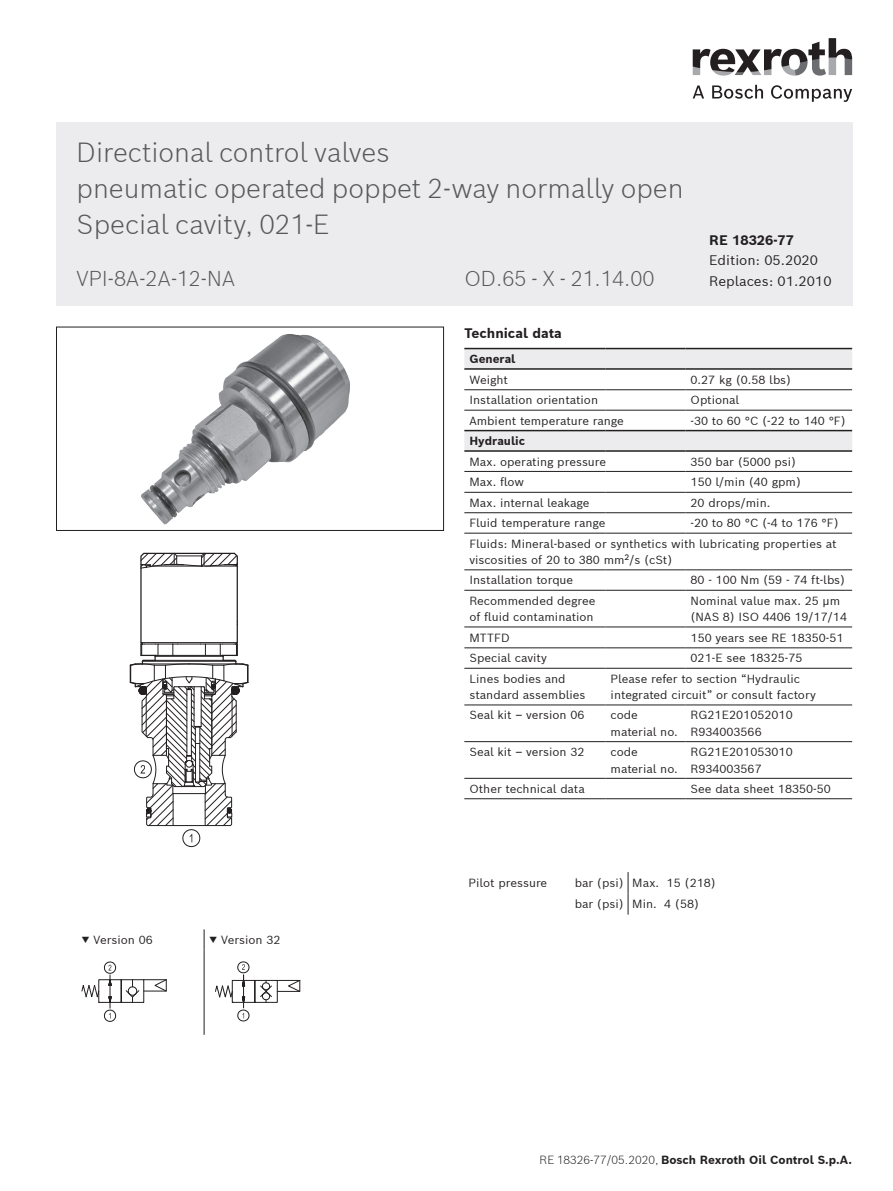
<style>
.page{position:relative;width:893px;height:1191px;background:#fff}
.page>*{position:absolute;margin:0;border:0;box-sizing:border-box;transform-origin:0 0}
._01_2_Titel-Headline{font:300 27px "Bosch Sans";color:#57585a}
._01_2_Titel-Headline-2{font:300 21px "Bosch Sans";color:#57585a}
._04_1_Body_text_9pt{font:13.5px "Bosch Sans";color:#231f20}
._03_1_Subheadline_sp{font:700 13.5px "Bosch Sans";color:#231f20}
._04_1_Body_text_9pt-2{font:700 13.5px "Bosch Sans";color:#231f20}
._07_2_Table_7_7pt_le{font:11.55px/16.4px "Bosch Sans";color:#231f20}
._07_1_Table_Head_7_7{font:700 11.55px "Bosch Sans";color:#231f20}
.Technical_data{font:11.55px "Bosch Sans";color:#231f20}
._07_3_Table_7_7pt_le{font:11.55px "Bosch Sans";color:#231f20}
.s1{font-weight:300}
</style>
<div class="page">
<div style="left:56px;top:122px;width:796px;height:184px;background:#ececee"></div>
<svg style="left:693px;top:85px;width:11px;height:13px"></svg>
<svg style="left:712px;top:85px;width:51px;height:14px"></svg>
<svg style="left:771px;top:85px;width:81px;height:17px"></svg>
<svg style="left:693px;top:38px;width:159px;height:38px"></svg>
<svg style="left:464px;top:349px;width:388px;height:101px"></svg>
<hr style="left:464px;top:741px;width:141px;height:1px;background:#231f20">
<hr style="left:605px;top:741px;width:80px;height:1px;background:#231f20">
<hr style="left:685px;top:741px;width:167px;height:1px;background:#231f20">
<hr style="left:464px;top:668px;width:141px;height:1px;background:#231f20">
<hr style="left:464px;top:704px;width:141px;height:1px;background:#231f20">
<hr style="left:464px;top:389px;width:141px;height:1px;background:#231f20">
<hr style="left:605px;top:389px;width:80px;height:1px;background:#231f20">
<hr style="left:685px;top:389px;width:167px;height:1px;background:#231f20">
<hr style="left:464px;top:410px;width:141px;height:1px;background:#231f20">
<hr style="left:605px;top:410px;width:80px;height:1px;background:#231f20">
<hr style="left:685px;top:410px;width:167px;height:1px;background:#231f20">
<hr style="left:464px;top:471px;width:141px;height:1px;background:#231f20">
<hr style="left:605px;top:471px;width:80px;height:1px;background:#231f20">
<hr style="left:685px;top:471px;width:167px;height:1px;background:#231f20">
<hr style="left:464px;top:492px;width:141px;height:1px;background:#231f20">
<hr style="left:605px;top:492px;width:80px;height:1px;background:#231f20">
<hr style="left:685px;top:492px;width:167px;height:1px;background:#231f20">
<hr style="left:464px;top:512px;width:141px;height:1px;background:#231f20">
<hr style="left:605px;top:512px;width:80px;height:1px;background:#231f20">
<hr style="left:685px;top:512px;width:167px;height:1px;background:#231f20">
<hr style="left:464px;top:533px;width:141px;height:1px;background:#231f20">
<hr style="left:605px;top:533px;width:80px;height:1px;background:#231f20">
<hr style="left:685px;top:533px;width:167px;height:1px;background:#231f20">
<hr style="left:464px;top:569px;width:141px;height:1px;background:#231f20">
<hr style="left:605px;top:569px;width:80px;height:1px;background:#231f20">
<hr style="left:685px;top:569px;width:167px;height:1px;background:#231f20">
<hr style="left:464px;top:590px;width:141px;height:1px;background:#231f20">
<hr style="left:605px;top:590px;width:80px;height:1px;background:#231f20">
<hr style="left:685px;top:590px;width:167px;height:1px;background:#231f20">
<hr style="left:464px;top:626px;width:141px;height:1px;background:#231f20">
<hr style="left:464px;top:647px;width:141px;height:1px;background:#231f20">
<hr style="left:605px;top:626px;width:80px;height:1px;background:#231f20">
<hr style="left:605px;top:647px;width:80px;height:1px;background:#231f20">
<hr style="left:685px;top:626px;width:167px;height:1px;background:#231f20">
<hr style="left:685px;top:647px;width:167px;height:1px;background:#231f20">
<hr style="left:464px;top:778px;width:141px;height:1px;background:#231f20">
<hr style="left:605px;top:778px;width:80px;height:1px;background:#231f20">
<hr style="left:685px;top:778px;width:167px;height:1px;background:#231f20">
<hr style="left:464px;top:348px;width:141px;height:1px;background:#231f20">
<hr style="left:605px;top:348px;width:80px;height:1px;background:#231f20">
<hr style="left:685px;top:348px;width:167px;height:1px;background:#231f20">
<hr style="left:464px;top:368px;width:141px;height:2px;background:#231f20">
<hr style="left:605px;top:368px;width:80px;height:2px;background:#231f20">
<hr style="left:685px;top:368px;width:167px;height:2px;background:#231f20">
<hr style="left:464px;top:430px;width:141px;height:1px;background:#231f20">
<hr style="left:605px;top:430px;width:80px;height:1px;background:#231f20">
<hr style="left:685px;top:430px;width:167px;height:1px;background:#231f20">
<hr style="left:464px;top:450px;width:141px;height:2px;background:#231f20">
<hr style="left:605px;top:450px;width:80px;height:2px;background:#231f20">
<hr style="left:685px;top:450px;width:167px;height:2px;background:#231f20">
<hr style="left:605px;top:668px;width:80px;height:1px;background:#231f20">
<hr style="left:685px;top:668px;width:167px;height:1px;background:#231f20">
<hr style="left:605px;top:704px;width:80px;height:1px;background:#231f20">
<hr style="left:685px;top:704px;width:167px;height:1px;background:#231f20">
<hr style="left:464px;top:798px;width:141px;height:1px;background:#231f20">
<hr style="left:605px;top:798px;width:80px;height:1px;background:#231f20">
<hr style="left:685px;top:798px;width:167px;height:1px;background:#231f20">
<img style="left:56px;top:327px;width:388px;height:204px">
<svg style="left:204px;top:929px;width:1px;height:20px"></svg>
<hr style="left:204px;top:949px;width:1px;height:85px;background:#231f20">
<svg style="left:82px;top:961px;width:85px;height:61px"></svg>
<svg style="left:215px;top:961px;width:86px;height:61px"></svg>
<svg style="left:628px;top:872px;width:1px;height:42px"></svg>
<svg style="left:129px;top:552px;width:120px;height:296px"></svg>
<p class="_01_2_Titel-Headline" style="left:77px;top:134px;width:315px">Directional control valves</p>
<p class="_01_2_Titel-Headline" style="left:77px;top:170px;width:609px">pneumatic operated poppet 2-way normally open</p>
<p class="_01_2_Titel-Headline" style="left:77px;top:206px;width:255px">Special cavity, 021-E</p>
<p class="_04_1_Body_text_9pt-2" style="left:709px;top:231px;width:86px">RE 18326-77</p>
<p class="_04_1_Body_text_9pt" style="left:709px;top:251px;width:110px">Edition: 05.2020</p>
<p class="_01_2_Titel-Headline-2" style="left:77px;top:264px;width:160px">VPI-8A-2A-12-NA</p>
<p class="_01_2_Titel-Headline-2" style="left:464px;top:264px;width:192px">OD.65 - X - 21.14.00</p>
<p class="_04_1_Body_text_9pt" style="left:709px;top:272px;width:124px">Replaces: 01.2010</p>
<p class="_03_1_Subheadline_sp" style="left:464px;top:324px;width:99px">Technical data</p>
<p class="_07_1_Table_Head_7_7" style="left:469px;top:351px;width:48px">General</p>
<p class="_07_2_Table_7_7pt_le" style="left:469px;top:371px;width:40px">Weight</p>
<p class="_07_2_Table_7_7pt_le" style="left:691px;top:371px;width:102px">0.27 kg (0.58 lbs)</p>
<p class="_07_2_Table_7_7pt_le" style="left:469px;top:391px;width:130px">Installation orientation</p>
<p class="_07_2_Table_7_7pt_le" style="left:691px;top:391px;width:50px">Optional</p>
<p class="_07_2_Table_7_7pt_le" style="left:469px;top:412px;width:156px">Ambient temperature range</p>
<p class="_07_2_Table_7_7pt_le" style="left:691px;top:412px;width:157px">-30 to 60 °C (-22 to 140 °F)</p>
<p class="_07_1_Table_Head_7_7" style="left:469px;top:433px;width:57px">Hydraulic</p>
<p class="_07_2_Table_7_7pt_le" style="left:469px;top:453px;width:138px">Max. operating pressure</p>
<p class="_07_2_Table_7_7pt_le" style="left:691px;top:453px;width:107px">350 bar (5000 psi)</p>
<p class="_07_2_Table_7_7pt_le" style="left:469px;top:473px;width:56px">Max. flow</p>
<p class="_07_2_Table_7_7pt_le" style="left:691px;top:474px;width:112px">150 l/min (40 gpm)</p>
<p class="_07_2_Table_7_7pt_le" style="left:469px;top:494px;width:122px">Max. internal leakage</p>
<p class="_07_2_Table_7_7pt_le" style="left:691px;top:494px;width:81px">20 drops/min.</p>
<p class="_07_2_Table_7_7pt_le" style="left:469px;top:514px;width:137px">Fluid temperature range</p>
<p class="_07_2_Table_7_7pt_le" style="left:691px;top:514px;width:150px">-20 to 80 °C (-4 to 176 °F)</p>
<p class="_07_2_Table_7_7pt_le" style="left:469px;top:535px;width:369px">Fluids: Mineral-based or synthetics with lubricating properties at viscosities of 20 to 380 mm<sup>2</sup>/s (cSt)</p>
<p class="_07_2_Table_7_7pt_le" style="left:469px;top:571px;width:105px">Installation torque</p>
<p class="_07_2_Table_7_7pt_le" style="left:691px;top:571px;width:156px">80 - 100 Nm (59 - 74 ft-lbs)</p>
<p class="_07_2_Table_7_7pt_le" style="left:469px;top:592px;width:128px">Recommended degree of fluid contamination</p>
<p class="_07_2_Table_7_7pt_le" style="left:691px;top:592px;width:151px">Nominal value max. 25 µm</p>
<p class="_07_2_Table_7_7pt_le" style="left:691px;top:608px;width:158px">(NAS 8) ISO 4406 19/17/14</p>
<p class="_07_2_Table_7_7pt_le" style="left:469px;top:629px;width:42px">MTTFD</p>
<p class="_07_2_Table_7_7pt_le" style="left:691px;top:629px;width:155px">150 years see RE 18350-51</p>
<p class="_07_2_Table_7_7pt_le" style="left:469px;top:649px;width:79px">Special cavity</p>
<p class="_07_2_Table_7_7pt_le" style="left:691px;top:649px;width:113px">021-E see 18325-75</p>
<p class="_07_2_Table_7_7pt_le" style="left:469px;top:670px;width:118px">Lines bodies and standard assemblies</p>
<p class="_07_2_Table_7_7pt_le" style="left:611px;top:670px;width:207px">Please refer to section “Hydraulic integrated circuit” or consult factory</p>
<p class="_07_2_Table_7_7pt_le" style="left:469px;top:706px;width:117px">Seal kit – version 06</p>
<p class="_07_2_Table_7_7pt_le" style="left:611px;top:706px;width:69px">code material no.</p>
<p class="_07_2_Table_7_7pt_le" style="left:691px;top:706px;width:104px">RG21E201052010<br>R934003566</p>
<p class="_07_2_Table_7_7pt_le" style="left:469px;top:743px;width:117px">Seal kit – version 32</p>
<p class="_07_2_Table_7_7pt_le" style="left:611px;top:743px;width:69px">code material no.</p>
<p class="_07_2_Table_7_7pt_le" style="left:691px;top:743px;width:104px">RG21E201053010<br>R934003567</p>
<p class="_07_2_Table_7_7pt_le" style="left:469px;top:780px;width:117px">Other technical data</p>
<p class="_07_2_Table_7_7pt_le" style="left:691px;top:780px;width:142px">See data sheet 18350-50</p>
<p class="_07_3_Table_7_7pt_le" style="left:82px;top:932px;width:73px">▼ Version 06</p>
<p class="_07_3_Table_7_7pt_le" style="left:209px;top:932px;width:73px">▼ Version 32</p>
<p class="Technical_data" style="left:469px;top:875px;width:80px">Pilot pressure</p>
<p class="Technical_data" style="left:575px;top:875px;width:51px">bar (psi)</p>
<p class="Technical_data" style="left:632px;top:875px;width:85px">Max. 15 (218)</p>
<p class="Technical_data" style="left:575px;top:896px;width:51px">bar (psi)</p>
<p class="Technical_data" style="left:632px;top:896px;width:68px">Min. 4 (58)</p>
<p class="_07_1_Table_Head_7_7" style="left:540px;top:1151px;width:314px"><span class="s1">RE 18326-77/05.2020,</span> Bosch Rexroth Oil Control S.p.A.</p>
</div>
